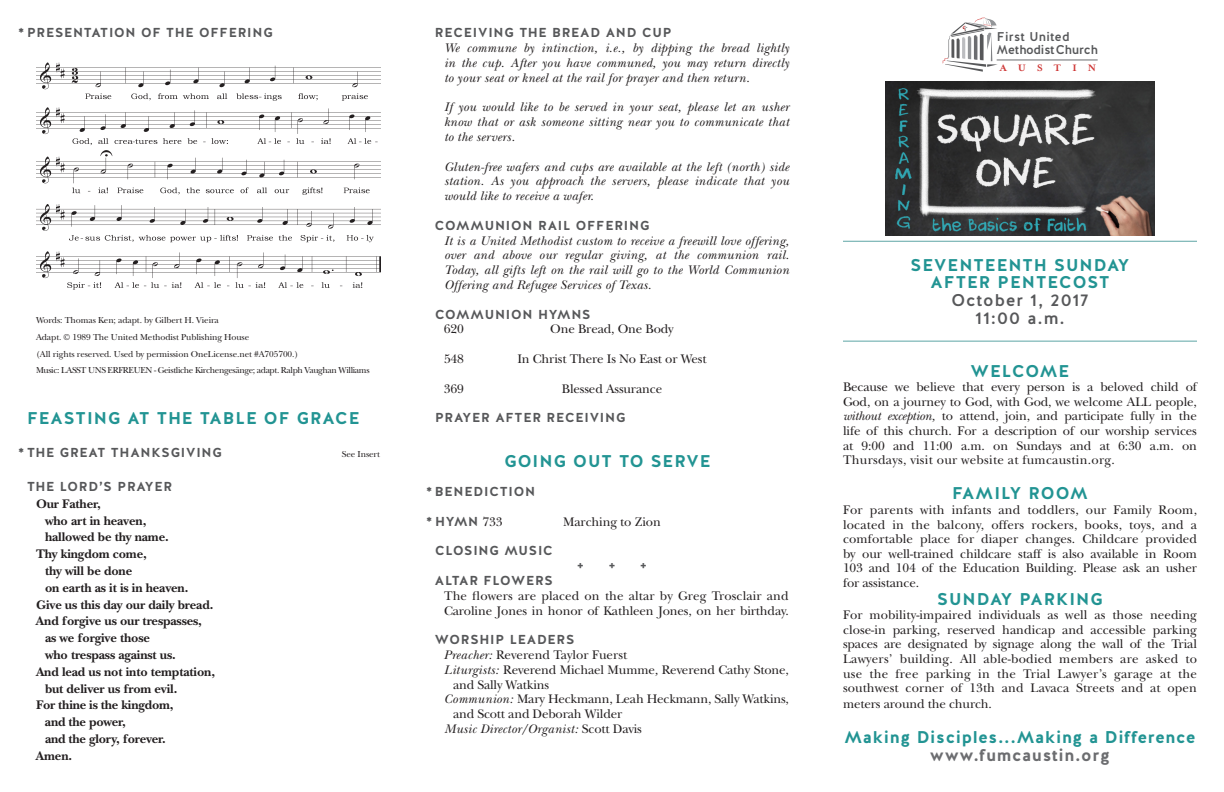
<style>
.page{position:relative;width:1224px;height:792px;background:#fff}
.page>*{position:absolute;margin:0;border:0;box-sizing:border-box;transform-origin:0 0}
.t1{font:700 17px "Halis R";letter-spacing:.06em;color:#229493}
.t2{font:700 17px "Halis R";letter-spacing:.04em;color:#229493}
.t3{font:500 17px "Halis R";letter-spacing:.06em;color:#57585a}
.t4{font:700 17px "Halis R";letter-spacing:.04em;color:#6c6d70}
.t5{font:13px/14.6px "New Baskerville Std";letter-spacing:-.01em;color:#231f20;text-align:justify}
.t6{font:italic 13px/14.8px "New Baskerville Std";letter-spacing:.02em;color:#231f20;text-align:justify}
.t7{font:700 13px "New Baskerville Std";letter-spacing:-.01em;color:#231f20}
.t8{font:700 13px "Halis R";letter-spacing:.06em;color:#57585a}
.t9{font:500 12.7px/13.5px "Halis R";letter-spacing:.005em;color:#57585a}
.t10{font:700 10.8px "Mrs Eaves";letter-spacing:1em;color:#ce3534;scale:1.04 1}
.t11{font:9px "New Baskerville Std";letter-spacing:-.01em;color:#231f20}
.t12{font:9px "New Baskerville Std";letter-spacing:-.04em;color:#231f20}
.s1{font-family:"New Baskerville Std";font-weight:400;color:#231f20}
.s2{font-style:italic}
.s3{font-style:normal}
</style>
<div class="page">
<img style="left:885px;top:82px;width:270px;height:154px">
<hr style="left:997px;top:60px;width:100px;height:1px;background:#6c6d70">
<svg style="left:943px;top:18px;width:55px;height:54px"></svg>
<hr style="left:843px;top:241px;width:354px;height:1px;background:#5da5a5">
<hr style="left:843px;top:341px;width:354px;height:1px;background:#5da5a5">
<img style="left:36px;top:62px;width:345px;height:228px">
<p class="t8" style="left:18px;top:24px;width:256px">* PRESENTATION OF THE OFFERING</p>
<p class="t11" style="left:36px;top:315px;width:184px">Words: Thomas Ken; adapt. by Gilbert H. Vieira</p>
<p class="t11" style="left:36px;top:332px;width:215px">Adapt. © 1989 The United Methodist Publishing House</p>
<p class="t11" style="left:36px;top:348px;width:264px">(All rights reserved. Used by permission OneLicense.net #A705700.)</p>
<p class="t12" style="left:36px;top:365px;width:335px">Music: LASST UNS ERFREUEN - Geistliche Kirchengesänge; adapt. Ralph Vaughan Williams</p>
<p class="t1" style="left:27px;top:407px;width:334px">FEASTING AT THE TABLE OF GRACE</p>
<p class="t8" style="left:18px;top:444px;width:205px">* THE GREAT THANKSGIVING</p>
<p class="t11" style="left:342px;top:449px;width:40px">See Insert</p>
<p class="t8" style="left:27px;top:478px;width:147px">THE LORD’S PRAYER</p>
<p class="t7" style="left:36px;top:496px;width:66px">Our Father,</p>
<p class="t7" style="left:45px;top:513px;width:103px">who art in heaven,</p>
<p class="t7" style="left:45px;top:530px;width:125px">hallowed be thy name.</p>
<p class="t7" style="left:36px;top:546px;width:112px">Thy kingdom come,</p>
<p class="t7" style="left:45px;top:563px;width:89px">thy will be done</p>
<p class="t7" style="left:45px;top:580px;width:145px">on earth as it is in heaven.</p>
<p class="t7" style="left:36px;top:597px;width:179px">Give us this day our daily bread.</p>
<p class="t7" style="left:36px;top:614px;width:167px">And forgive us our trespasses,</p>
<p class="t7" style="left:45px;top:630px;width:106px">as we forgive those</p>
<p class="t7" style="left:45px;top:647px;width:132px">who trespass against us.</p>
<p class="t7" style="left:36px;top:664px;width:181px">And lead us not into temptation,</p>
<p class="t7" style="left:45px;top:681px;width:134px">but deliver us from evil.</p>
<p class="t7" style="left:36px;top:698px;width:139px">For thine is the kingdom,</p>
<p class="t7" style="left:45px;top:714px;width:82px">and the power,</p>
<p class="t7" style="left:45px;top:731px;width:122px">and the glory, forever.</p>
<p class="t7" style="left:36px;top:748px;width:38px">Amen.</p>
<p class="t8" style="left:435px;top:24px;width:238px">RECEIVING THE BREAD AND CUP</p>
<p class="t6" style="left:444px;top:41px;width:347px">We commune by intinction, i.e., by dipping the bread lightly in the cup. After you have communed, you may return directly to your seat or kneel at the rail for prayer and then return.</p>
<p class="t6" style="left:444px;top:100px;width:347px">If you would like to be served in your seat, please let an usher know that or ask someone sitting near you to communicate that to the servers.</p>
<p class="t6" style="left:444px;top:159px;width:347px">Gluten-free wafers and cups are available at the left (north) side station. As you approach the servers, please indicate that you would like to receive a wafer.</p>
<p class="t8" style="left:435px;top:217px;width:216px">COMMUNION RAIL OFFERING</p>
<p class="t6" style="left:444px;top:233px;width:347px">It is a United Methodist custom to receive a freewill love offering, over and above our regular giving, at the communion rail.<br>Today, all gifts left on the rail will go to the World Communion Offering and Refugee Services of Texas.</p>
<p class="t8" style="left:435px;top:306px;width:157px">COMMUNION HYMNS</p>
<p class="t5" style="left:444px;top:322px;width:22px">620</p>
<p class="t5" style="left:550px;top:322px;width:125px">One Bread, One Body</p>
<p class="t5" style="left:444px;top:352px;width:22px">548</p>
<p class="t5" style="left:517px;top:352px;width:191px">In Christ There Is No East or West</p>
<p class="t5" style="left:444px;top:381px;width:22px">369</p>
<p class="t5" style="left:562px;top:381px;width:102px">Blessed Assurance</p>
<p class="t8" style="left:435px;top:409px;width:192px">PRAYER AFTER RECEIVING</p>
<p class="t1" style="left:504px;top:450px;width:208px">GOING OUT TO SERVE</p>
<p class="t8" style="left:426px;top:483px;width:111px">* BENEDICTION</p>
<p class="t8" style="left:426px;top:513px;width:78px">* HYMN <span class="s1">733</span></p>
<p class="t5" style="left:563px;top:514px;width:99px">Marching to Zion</p>
<p class="t8" style="left:435px;top:542px;width:119px">CLOSING MUSIC</p>
<p class="t8" style="left:577px;top:557px;width:9px">+</p>
<p class="t8" style="left:608px;top:557px;width:9px">+</p>
<p class="t8" style="left:640px;top:557px;width:9px">+</p>
<p class="t8" style="left:435px;top:572px;width:120px">ALTAR FLOWERS</p>
<p class="t5" style="left:444px;top:588px;width:346px">The flowers are placed on the altar by Greg Trosclair and<br>Caroline Jones in honor of Kathleen Jones, on her birthday.</p>
<p class="t8" style="left:435px;top:631px;width:141px">WORSHIP LEADERS</p>
<p class="t5" style="left:444px;top:648px;width:185px"><span class="s2">Preacher:</span> Reverend Taylor Fuerst</p>
<p class="t5" style="left:453px;top:662px;width:338px;text-indent:-9px"><span class="s2">Liturgists:</span> Reverend Michael Mumme<span class="s2">,</span> Reverend Cathy Stone, and Sally Watkins</p>
<p class="t5" style="left:444px;top:692px;width:346px"><span class="s2">Communion:</span> Mary Heckmann, Leah Heckmann, Sally Watkins,</p>
<p class="t5" style="left:453px;top:707px;width:171px">and Scott and Deborah Wilder</p>
<p class="t6" style="left:444px;top:721px;width:200px">Music Director/Organist: <span class="s3">Scott Davis</span></p>
<p class="t9" style="left:997px;top:30px;width:103px">First United<br>MethodistChurch</p>
<p class="t10" style="left:1000px;top:62px;width:94px">AUSTIN</p>
<p class="t1" style="left:910px;top:254px;width:221px">SEVENTEENTH SUNDAY</p>
<p class="t1" style="left:931px;top:272px;width:180px">AFTER PENTECOST</p>
<p class="t3" style="left:951px;top:289px;width:139px">October 1, 2017</p>
<p class="t3" style="left:975px;top:307px;width:91px">11:00 a.m.</p>
<p class="t1" style="left:971px;top:360px;width:100px">WELCOME</p>
<p class="t5" style="left:843px;top:380px;width:356px">Because we believe that every person is a beloved child of God, on a journey to God, with God, we welcome ALL people, <span class="s2">without exception,</span> to attend, join, and participate fully in the life of this church. For a description of our worship services at 9:00 and 11:00 a.m. on Sundays and at 6:30 a.m. on Thursdays, visit our website at fumcaustin.org.</p>
<p class="t1" style="left:952px;top:483px;width:137px">FAMILY ROOM</p>
<p class="t5" style="left:843px;top:503px;width:356px">For parents with infants and toddlers, our Family Room, located in the balcony, offers rockers, books, toys, and a comfortable place for diaper changes. Childcare provided by our well-trained childcare staff is also available in Room 103 and 104 of the Education Building. Please ask an usher for assistance.</p>
<p class="t1" style="left:937px;top:588px;width:167px">SUNDAY PARKING</p>
<p class="t5" style="left:843px;top:608px;width:356px">For mobility-impaired individuals as well as those needing close-in parking, reserved handicap and accessible parking spaces are designated by signage along the wall of the Trial Lawyers’ building. All able-bodied members are asked to use the free parking in the Trial Lawyer’s garage at the southwest corner of 13th and Lavaca Streets and at open meters around the church.</p>
<p class="t2" style="left:844px;top:726px;width:353px">Making Disciples...Making a Difference</p>
<p class="t4" style="left:930px;top:744px;width:182px">www.fumcaustin.org</p>
</div>
